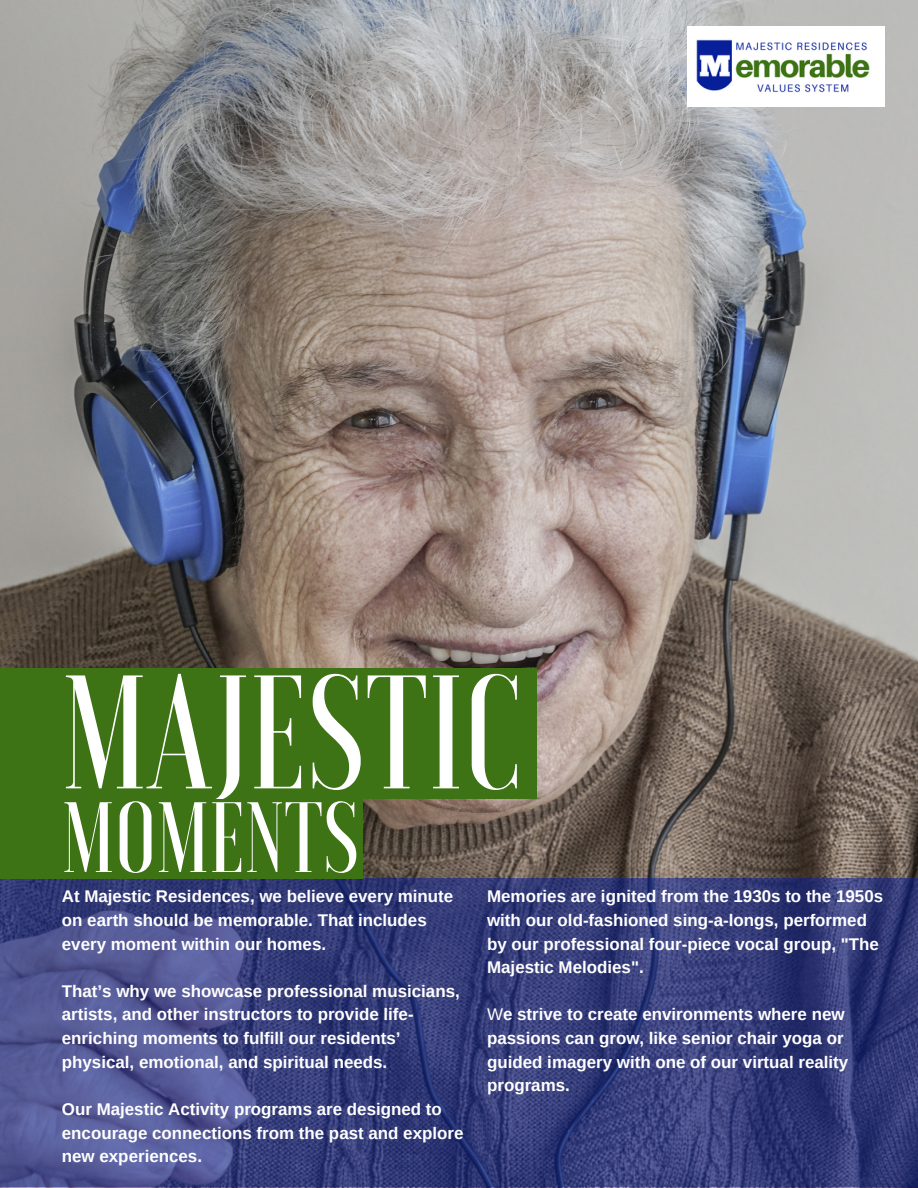
<style>
.page{position:relative;width:918px;height:1188px;background:#fff}
.page>*{position:absolute;margin:0;border:0;box-sizing:border-box;transform-origin:0 0}
.t1{font:500 161.25px "Voga";color:#fff}
.t2{font:500 99.6px "Voga";color:#fff}
.t3{font:700 16.95px/23.7px "Arimo";color:#fff}
.s1{font-weight:400}
</style>
<div class="page">
<img style="left:0;top:0;width:918px;height:1188px">
<svg style="left:0;top:878px;width:918px;height:309px;background:#3a427e"></svg>
<img style="left:688px;top:27px;width:197px;height:79px">
<div style="left:0;top:669px;width:536px;height:130px;background:#3d7315"></div>
<div style="left:0;top:799px;width:363px;height:79px;background:#3d7315"></div>
<h1 class="t1" style="left:62px;top:652px;width:462px">MAJESTIC</h1>
<h2 class="t2" style="left:62px;top:788px;width:299px">MOMENTS</h2>
<p class="t3" style="left:62px;top:885px;width:393px">At Majestic Residences, we believe every minute on earth should be memorable. That includes every moment within our homes.</p>
<p class="t3" style="left:62px;top:979px;width:399px">That’s why we showcase professional musicians, artists, and other instructors to provide life&shy;enriching moments to fulfill our residents’ physical, emotional, and spiritual needs.</p>
<p class="t3" style="left:62px;top:1097px;width:403px">Our Majestic Activity programs are designed to encourage connections from the past and explore new experiences.</p>
<p class="t3" style="left:487px;top:885px;width:398px">Memories are ignited from the 1930s to the 1950s with our old-fashioned sing-a-longs, performed by our professional four-piece vocal group, "The Majestic Melodies".</p>
<p class="t3" style="left:487px;top:1003px;width:363px"><span class="s1">W</span>e strive to create environments where new passions can grow, like senior chair yoga or guided imagery with one of our virtual reality programs.</p>
</div>
